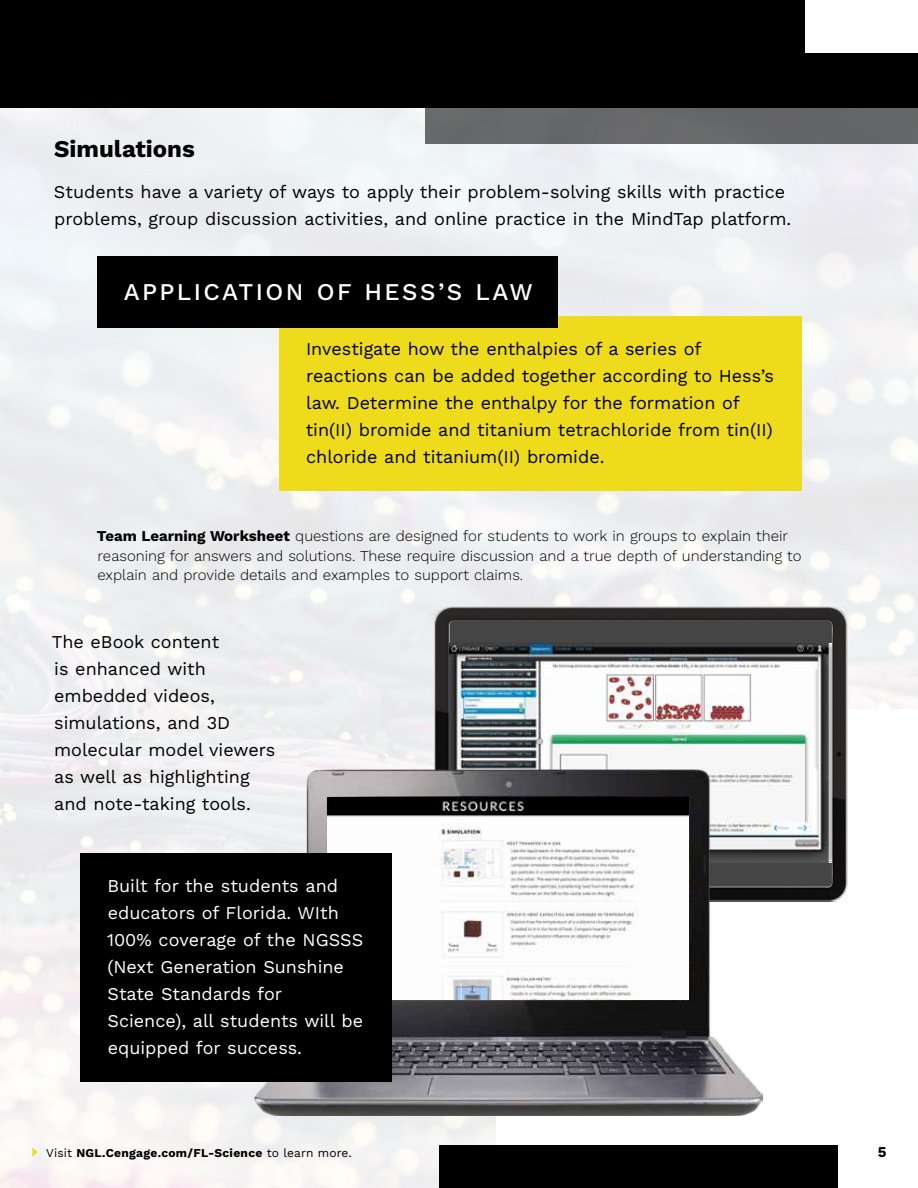
<style>
.page{position:relative;width:918px;height:1188px;background:#fff}
.page>*{position:absolute;margin:0;border:0;box-sizing:border-box;transform-origin:0 0}
.Subhead_B{font:500 24px "Work Sans";letter-spacing:.1em;color:#fff}
.Header_B{font:700 24px "Work Sans";color:#000}
.Body{font:18px/27px "Work Sans";color:#000}
.Body-2{font:18px/27px "Work Sans";color:#fff}
.t1{font:300 15px/19.5px "Work Sans";color:#000}
.t2{font:700 15px "Work Sans";color:#000}
.t3{font:700 12px "Work Sans";letter-spacing:.025em;color:#000}
.s1{font-weight:700}
.s2{font-weight:400}
</style>
<div class="page">
<div style="left:0;top:0;width:918px;height:108px;background:#000"></div>
<img style="left:0;top:108px;width:918px;height:1080px">
<div style="left:497px;top:710px;width:421px;height:478px;background:#fff"></div>
<hr style="left:0;top:189px;width:1px;height:163px;background:#fff">
<div style="left:805px;top:0;width:113px;height:52px;background:#fff"></div>
<div style="left:425px;top:108px;width:493px;height:36px;background:#666769"></div>
<div style="left:439px;top:1146px;width:399px;height:42px;background:#000"></div>
<img style="left:434px;top:607px;width:413px;height:294px">
<div style="left:450px;top:621px;width:382px;height:266px;background:#444544;border-radius:4px"></div>
<img style="left:450px;top:644px;width:382px;height:218px">
<img style="left:254px;top:770px;width:508px;height:346px">
<img style="left:328px;top:798px;width:361px;height:202px">
<div style="left:279px;top:316px;width:522px;height:174px;background:#eddb1c"></div>
<div style="left:97px;top:256px;width:461px;height:71px;background:#000"></div>
<div style="left:81px;top:853px;width:311px;height:228px;background:#000"></div>
<svg style="left:33px;top:1147px;width:5px;height:9px"></svg>
<p class="Header_B" style="left:54px;top:131px;width:142px">Simulations</p>
<p class="Body" style="left:54px;top:177px;width:739px">Students have a variety of ways to apply their problem-solving skills with practice problems, group discussion activities, and online practice in the MindTap platform.</p>
<p class="Subhead_B" style="left:124px;top:274px;width:411px">APPLICATION OF HESS’S LAW</p>
<p class="Body" style="left:306px;top:335px;width:470px">Investigate how the enthalpies of a series of reactions can be added together according to Hess’s law. Determine the enthalpy for the formation of tin(II) bromide and titanium tetrachloride from tin(II) chloride and titanium(II) bromide.</p>
<p class="t1" style="left:97px;top:526px;width:706px"><span class="s1">Team Learning Worksheet</span> questions are designed for students to work in groups to explain their reasoning for answers and solutions. These require discussion and a true depth of understanding to explain and provide details and examples to support claims.</p>
<p class="Body" style="left:52px;top:628px;width:225px">The eBook content<br>is enhanced with embedded videos, simulations, and 3D molecular model viewers as well as highlighting and note-taking tools.</p>
<p class="Body-2" style="left:107px;top:872px;width:258px">Built for the students and educators of Florida. WIth<br>100% coverage of the NGSSS (Next Generation Sunshine<br>State Standards for<br>Science), all students will be equipped for success.</p>
<p class="t3" style="left:46px;top:1143px;width:307px"><span class="s2">Visit</span> NGL.Cengage.com/FL-Science <span class="s2">to learn more.</span></p>
<p class="t2" style="left:878px;top:1140px;width:10px">5</p>
</div>
